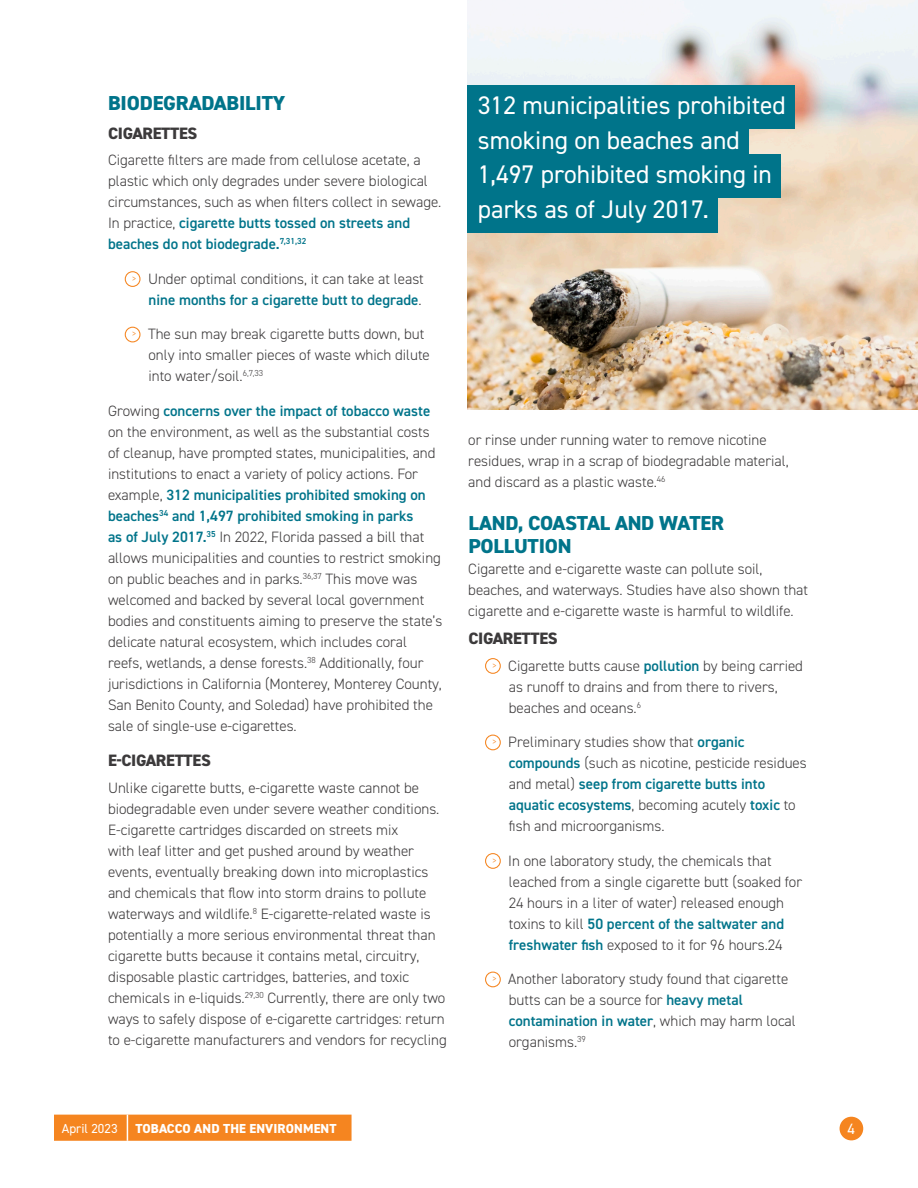
<style>
.page{position:relative;width:918px;height:1188px;background:#fff}
.page>*{position:absolute;margin:0;border:0;box-sizing:border-box;transform-origin:0 0}
.Callout{font:25.5px "DIN2014";color:#fff}
.t1{font:800 20.25px/22.5px "DIN2014";letter-spacing:-.01em;color:#00748a}
.t2{font:800 16.5px "DIN2014";letter-spacing:-.02em;color:#3c3a3b}
.Body{font:300 15px/21px "DIN2014";color:#3c3a3b}
.t3{font:15px "DIN2014";color:#fff}
.t4{font:800 13.05px "DIN2014";letter-spacing:.01em;color:#fff}
.t5{font:13.05px "DIN2014";color:#fff}
.t6{font:300 9.6px "DIN2014";color:#f58520}
.s1{font-weight:600;color:#00748a}
</style>
<div class="page">
<div style="left:840px;top:1117px;width:23px;height:23px;background:#f58520;border-radius:50%"></div>
<div style="left:54px;top:1115px;width:298px;height:26px;background:#f58520"></div>
<div style="left:125px;top:271px;width:16px;height:16px;border:1px solid #f58520;border-radius:50%"></div>
<div style="left:125px;top:327px;width:16px;height:15px;border:1px solid #f58520;border-radius:50%"></div>
<div style="left:485px;top:658px;width:16px;height:16px;border:1px solid #f58520;border-radius:50%"></div>
<div style="left:485px;top:735px;width:16px;height:15px;border:1px solid #f58520;border-radius:50%"></div>
<div style="left:485px;top:853px;width:16px;height:16px;border:1px solid #f58520;border-radius:50%"></div>
<div style="left:485px;top:972px;width:16px;height:15px;border:1px solid #f58520;border-radius:50%"></div>
<img style="left:467px;top:0;width:451px;height:410px">
<div style="left:467px;top:86px;width:328px;height:43px;background:#00748a"></div>
<div style="left:467px;top:120px;width:282px;height:43px;background:#00748a"></div>
<div style="left:467px;top:155px;width:314px;height:43px;background:#00748a"></div>
<div style="left:467px;top:189px;width:251px;height:43px;background:#00748a"></div>
<h2 class="t1" style="left:108px;top:92px;width:179px">BIODEGRADABILITY</h2>
<h3 class="t2" style="left:108px;top:122px;width:91px">CIGARETTES</h3>
<p class="Body" style="left:108px;top:150px;width:335px">Cigarette filters are made from cellulose acetate, a plastic which only degrades under severe biological circumstances, such as when filters collect in sewage.<br>In practice, <span class="s1">cigarette butts tossed on streets and beaches do not biodegrade.</span><sup>7,31,32</sup></p>
<p class="t6" style="left:132px;top:273px;width:6px">&gt;</p>
<p class="Body" style="left:148px;top:268px;width:277px">Under optimal conditions, it can take at least <span class="s1">nine months for a cigarette butt to degrade</span>.</p>
<p class="t6" style="left:132px;top:328px;width:6px">&gt;</p>
<p class="Body" style="left:148px;top:324px;width:283px">The sun may break cigarette butts down, but only into smaller pieces of waste which dilute into water/soil.<sup>6,7,33</sup></p>
<p class="Body" style="left:108px;top:400px;width:336px">Growing <span class="s1">concerns over the impact of tobacco waste </span>on the environment, as well as the substantial costs of cleanup, have prompted states, municipalities, and institutions to enact a variety of policy actions. For example, <span class="s1">312 municipalities prohibited smoking on beaches</span><sup>34</sup> <span class="s1">and 1,497 prohibited smoking in parks<br>as of July 2017.</span><sup>35</sup> In 2022, Florida passed a bill that allows municipalities and counties to restrict smoking on public beaches and in parks.<sup>36,37</sup> This move was welcomed and backed by several local government bodies and constituents aiming to preserve the state’s delicate natural ecosystem, which includes coral reefs, wetlands, a dense forests.<sup>38</sup> Additionally, four jurisdictions in California (Monterey, Monterey County, San Benito County, and Soledad) have prohibited the sale of single-use e-cigarettes.</p>
<h3 class="t2" style="left:108px;top:750px;width:104px">E-CIGARETTES</h3>
<p class="Body" style="left:108px;top:777px;width:340px">Unlike cigarette butts, e-cigarette waste cannot be biodegradable even under severe weather conditions.<br>E-cigarette cartridges discarded on streets mix<br>with leaf litter and get pushed around by weather events, eventually breaking down into microplastics and chemicals that flow into storm drains to pollute waterways and wildlife.<sup>8</sup> E-cigarette-related waste is potentially a more serious environmental threat than cigarette butts because it contains metal, circuitry, disposable plastic cartridges, batteries, and toxic chemicals in e-liquids.<sup>29,30</sup> Currently, there are only two ways to safely dispose of e-cigarette cartridges: return to e-cigarette manufacturers and vendors for recycling</p>
<p class="Callout" style="left:478px;top:90px;width:309px">312 municipalities prohibited</p>
<p class="Callout" style="left:478px;top:124px;width:263px">smoking on beaches and</p>
<p class="Callout" style="left:478px;top:159px;width:296px">1,497 prohibited smoking in</p>
<p class="Callout" style="left:478px;top:193px;width:232px">parks as of July 2017.</p>
<p class="Body" style="left:468px;top:430px;width:322px">or rinse under running water to remove nicotine residues, wrap in a scrap of biodegradable material, and discard as a plastic waste.<sup>46</sup></p>
<h2 class="t1" style="left:468px;top:512px;width:257px">LAND, COASTAL AND WATER<br>POLLUTION</h2>
<h2 class="Body" style="left:468px;top:558px;width:341px">Cigarette and e-cigarette waste can pollute soil, beaches, and waterways. Studies have also shown that cigarette and e-cigarette waste is harmful to wildlife.</h2>
<h3 class="t2" style="left:468px;top:628px;width:91px">CIGARETTES</h3>
<p class="t6" style="left:492px;top:660px;width:6px">&gt;</p>
<p class="Body" style="left:508px;top:655px;width:296px">Cigarette butts cause <span class="s1">pollution</span> by being carried as runoff to drains and from there to rivers, beaches and oceans.<sup>6</sup></p>
<p class="t6" style="left:492px;top:736px;width:6px">&gt;</p>
<p class="Body" style="left:508px;top:732px;width:300px">Preliminary studies show that <span class="s1">organic compounds</span> (such as nicotine, pesticide residues and metal) <span class="s1">seep from cigarette butts into aquatic ecosystems</span>, becoming acutely <span class="s1">toxic</span> to fish and microorganisms.</p>
<p class="t6" style="left:492px;top:855px;width:6px">&gt;</p>
<p class="Body" style="left:508px;top:850px;width:295px">In one laboratory study, the chemicals that leached from a single cigarette butt (soaked for 24 hours in a liter of water) released enough toxins to kill <span class="s1">50 percent of the saltwater and freshwater fish</span> exposed to it for 96 hours.24</p>
<p class="t6" style="left:492px;top:973px;width:6px">&gt;</p>
<p class="Body" style="left:508px;top:969px;width:289px">Another laboratory study found that cigarette butts can be a source for <span class="s1">heavy metal contamination in water</span>, which may harm local organisms.<sup>39</sup></p>
<p class="t5" style="left:62px;top:1120px;width:57px">April 2023</p>
<p class="t4" style="left:135px;top:1120px;width:203px">TOBACCO AND THE ENVIRONMENT</p>
<p class="t3" style="left:848px;top:1119px;width:9px">4</p>
</div>
